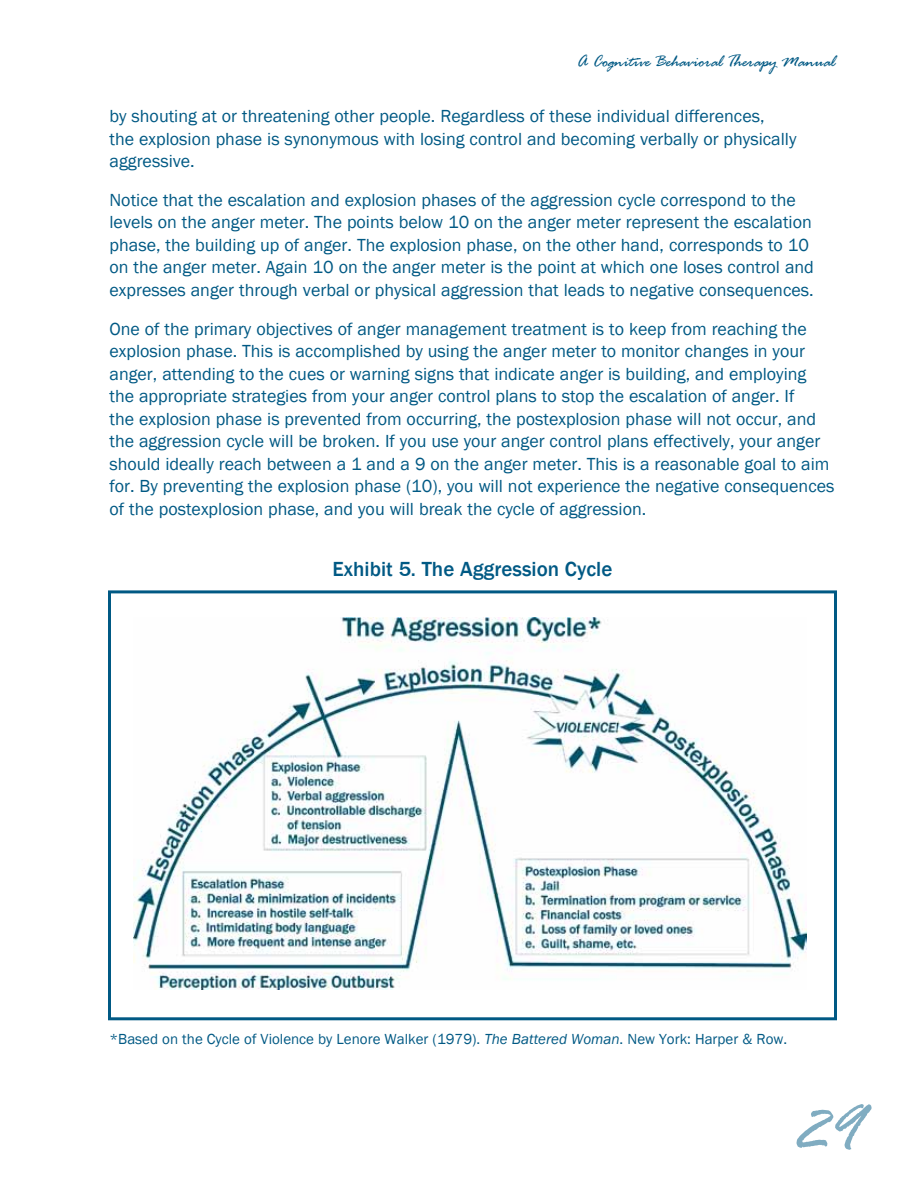
<style>
.page{position:relative;width:918px;height:1188px;background:#fff}
.page>*{position:absolute;margin:0;border:0;box-sizing:border-box;transform-origin:0 0}
.t1{font:72px "Rage Italic Let Plain";color:#80acc1}
.t2{font:500 21px "Franklin Gothic";color:#005984}
.t3{font:18px/22.5px "Franklin Gothic";color:#005984}
.t4{font:18px "Rage Italic Let Plain";color:#005984}
.t5{font:15px "Franklin Gothic";color:#005984}
.s1{font-style:italic}
</style>
<div class="page">
<img style="left:133px;top:618px;width:674px;height:371px">
<div style="left:108px;top:590px;width:729px;height:430px;border:3px solid #005984"></div>
<p class="t4" style="left:577px;top:53px;width:260px">A Cognitive Behavioral Therapy Manual</p>
<p class="t3" style="left:110px;top:105px;width:689px">by shouting at or threatening other people. Regardless of these individual differences,<br>the explosion phase is synonymous with losing control and becoming verbally or physically aggressive.</p>
<p class="t3" style="left:110px;top:189px;width:706px">Notice that the escalation and explosion phases of the aggression cycle correspond to the levels on the anger meter. The points below 10 on the anger meter represent the escalation phase, the building up of anger. The explosion phase, on the other hand, corresponds to 10 on the anger meter. Again 10 on the anger meter is the point at which one loses control and expresses anger through verbal or physical aggression that leads to negative consequences.</p>
<p class="t3" style="left:110px;top:318px;width:726px">One of the primary objectives of anger management treatment is to keep from reaching the explosion phase. This is accomplished by using the anger meter to monitor changes in your anger, attending to the cues or warning signs that indicate anger is building, and employing the appropriate strategies from your anger control plans to stop the escalation of anger. If<br>the explosion phase is prevented from occurring, the postexplosion phase will not occur, and the aggression cycle will be broken. If you use your anger control plans effectively, your anger should ideally reach between a 1 and a 9 on the anger meter. This is a reasonable goal to aim for. By preventing the explosion phase (10), you will not experience the negative consequences of the postexplosion phase, and you will break the cycle of aggression.</p>
<p class="t2" style="left:333px;top:556px;width:281px">Exhibit 5. The Aggression Cycle</p>
<p class="t5" style="left:110px;top:1030px;width:679px">*Based on the Cycle of Violence by Lenore Walker (1979). <span class="s1">The Battered Woman</span>. New York: Harper &amp; Row.</p>
<h1 class="t1" style="left:799px;top:1099px;width:65px">29</h1>
</div>
